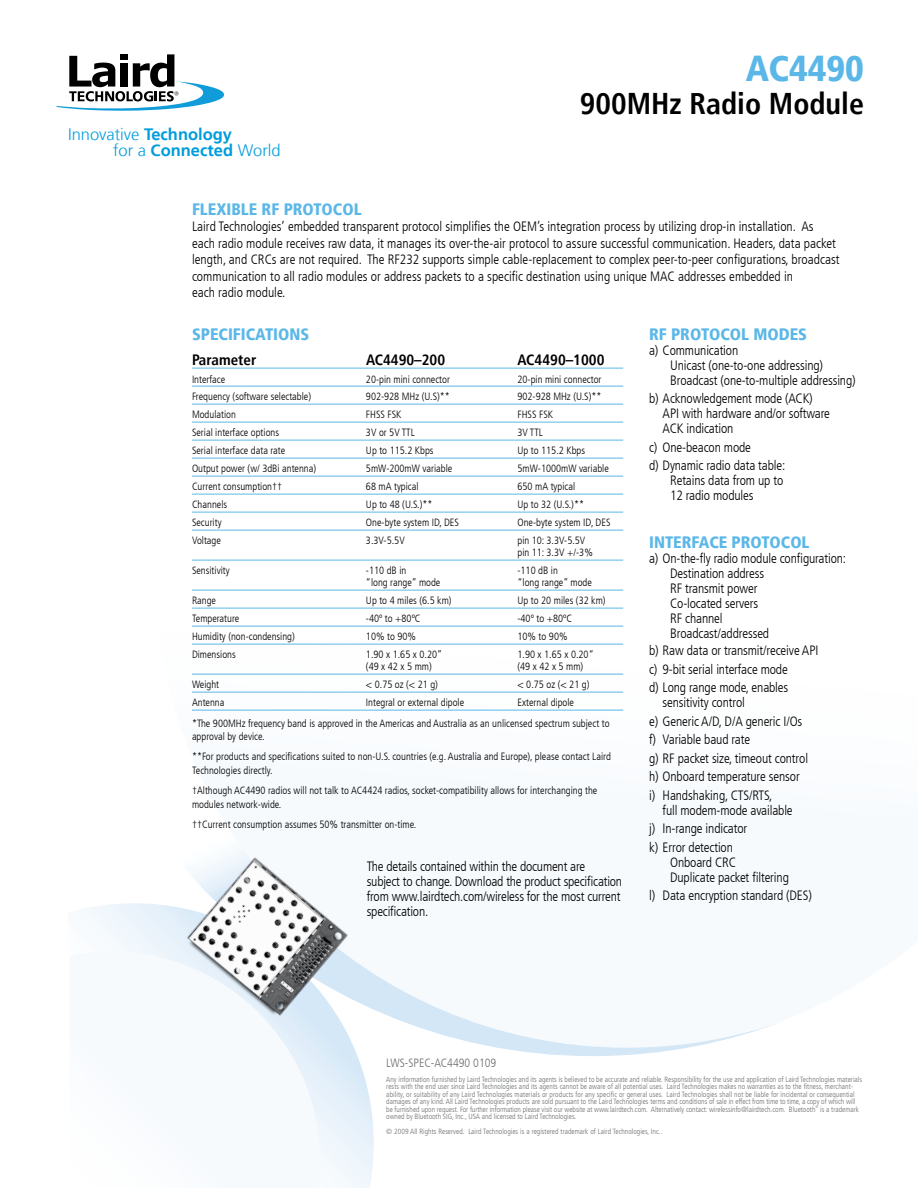
<style>
.page{position:relative;width:918px;height:1188px;background:#fff}
.page>*{position:absolute;margin:0;border:0;box-sizing:border-box;transform-origin:0 0}
.t1{font:900 condensed 36px "Frutiger LT";color:#5bb7e7}
.t2{font:700 condensed 30px "Frutiger LT";color:#000}
.t3{font:900 condensed 16.5px "Frutiger LT";color:#5bb7e7}
.t4{font:300 16.5px/16.5px "Frutiger LT";color:#009ddc}
.t5{font:700 condensed 15px "Frutiger LT";color:#000}
.t6{font:300 condensed 13.5px/15px "Frutiger LT";letter-spacing:-.01em;color:#000}
.t7{font:300 condensed 12px "Frutiger LT";color:#6d6f71}
.t8{font:300 condensed 10.5px/20.2px "Frutiger LT";color:#000}
.t9{font:300 condensed 7.5px/7.5px "Frutiger LT";color:#6d6f71}
.t10{font:300 condensed 3.45px "Frutiger LT";color:#6d6f71}
.s1{font-weight:700}
</style>
<div class="page">
<svg style="left:292px;top:1056px;width:82px;height:132px"></svg>
<svg style="left:86px;top:367px;width:691px;height:689px"></svg>
<svg style="left:56px;top:54px;width:168px;height:57px"></svg>
<img style="left:174px;top:846px;width:182px;height:180px">
<hr style="left:192px;top:368px;width:431px;height:1px;background:#5bb7e7">
<hr style="left:192px;top:386px;width:431px;height:1px;background:#5bb7e7">
<hr style="left:192px;top:404px;width:431px;height:1px;background:#5bb7e7">
<hr style="left:192px;top:422px;width:431px;height:1px;background:#5bb7e7">
<hr style="left:192px;top:440px;width:431px;height:1px;background:#5bb7e7">
<hr style="left:192px;top:458px;width:431px;height:1px;background:#5bb7e7">
<hr style="left:192px;top:476px;width:431px;height:1px;background:#5bb7e7">
<hr style="left:192px;top:494px;width:431px;height:1px;background:#5bb7e7">
<hr style="left:192px;top:512px;width:431px;height:1px;background:#5bb7e7">
<hr style="left:192px;top:530px;width:431px;height:1px;background:#5bb7e7">
<hr style="left:192px;top:560px;width:431px;height:1px;background:#5bb7e7">
<hr style="left:192px;top:590px;width:431px;height:1px;background:#5bb7e7">
<hr style="left:192px;top:608px;width:431px;height:1px;background:#5bb7e7">
<hr style="left:192px;top:626px;width:431px;height:1px;background:#5bb7e7">
<hr style="left:192px;top:644px;width:431px;height:1px;background:#5bb7e7">
<hr style="left:192px;top:674px;width:431px;height:1px;background:#5bb7e7">
<hr style="left:192px;top:692px;width:431px;height:1px;background:#5bb7e7">
<hr style="left:192px;top:710px;width:431px;height:1px;background:#5bb7e7">
<hr style="left:649px;top:551px;width:215px;height:1px;background:#fff">
<p class="t4" style="left:113px;top:126px;width:169px;text-indent:-45px">Innovative <span class="s1">Technology<br></span>for a <span class="s1">Connected</span> World</p>
<h1 class="t1" style="left:746px;top:47px;width:120px">AC4490</h1>
<h2 class="t2" style="left:580px;top:86px;width:286px">900MHz Radio Module</h2>
<p class="t3" style="left:192px;top:199px;width:171px">FLEXIBLE RF PROTOCOL</p>
<p class="t6" style="left:192px;top:219px;width:649px;line-height:16.5px">Laird Technologies’ embedded transparent protocol simplifies the OEM’s integration process by utilizing drop-in installation. As each radio module receives raw data, it manages its over-the-air protocol to assure successful communication. Headers, data packet length, and CRCs are not required. The RF232 supports simple cable-replacement to complex peer-to-peer configurations, broadcast communication to all radio modules or address packets to a specific destination using unique MAC addresses embedded in<br>each radio module.</p>
<p class="t3" style="left:192px;top:324px;width:119px">SPECIFICATIONS</p>
<p class="t5" style="left:192px;top:350px;width:66px">Parameter</p>
<p class="t5" style="left:366px;top:350px;width:81px">AC4490–200</p>
<p class="t5" style="left:518px;top:350px;width:89px">AC4490–1000</p>
<p class="t8" style="left:192px;top:369px;width:35px">Interface</p>
<p class="t8" style="left:366px;top:369px;width:85px">20-pin mini connector</p>
<p class="t8" style="left:518px;top:369px;width:85px">20-pin mini connector</p>
<p class="t8" style="left:192px;top:387px;width:121px">Frequency (software selectable)</p>
<p class="t8" style="left:366px;top:387px;width:86px">902-928 MHz (U.S)**</p>
<p class="t8" style="left:518px;top:387px;width:86px">902-928 MHz (U.S)**</p>
<p class="t8" style="left:192px;top:405px;width:45px">Modulation</p>
<p class="t8" style="left:366px;top:405px;width:37px">FHSS FSK</p>
<p class="t8" style="left:518px;top:405px;width:37px">FHSS FSK</p>
<p class="t8" style="left:192px;top:423px;width:89px">Serial interface options</p>
<p class="t8" style="left:366px;top:423px;width:50px">3V or 5V TTL</p>
<p class="t8" style="left:518px;top:423px;width:27px">3V TTL</p>
<p class="t8" style="left:192px;top:441px;width:95px">Serial interface data rate</p>
<p class="t8" style="left:366px;top:441px;width:69px">Up to 115.2 Kbps</p>
<p class="t8" style="left:518px;top:441px;width:69px">Up to 115.2 Kbps</p>
<p class="t8" style="left:192px;top:459px;width:126px">Output power (w/ 3dBi antenna)</p>
<p class="t8" style="left:366px;top:459px;width:88px">5mW-200mW variable</p>
<p class="t8" style="left:518px;top:459px;width:93px">5mW-1000mW variable</p>
<p class="t8" style="left:192px;top:477px;width:92px">Current consumption††</p>
<p class="t8" style="left:366px;top:477px;width:54px">68 mA typical</p>
<p class="t8" style="left:518px;top:477px;width:59px">650 mA typical</p>
<p class="t8" style="left:192px;top:495px;width:37px">Channels</p>
<p class="t8" style="left:366px;top:495px;width:68px">Up to 48 (U.S.)**</p>
<p class="t8" style="left:518px;top:495px;width:68px">Up to 32 (U.S.)**</p>
<p class="t8" style="left:192px;top:513px;width:31px">Security</p>
<p class="t8" style="left:366px;top:513px;width:95px">One-byte system ID, DES</p>
<p class="t8" style="left:518px;top:513px;width:95px">One-byte system ID, DES</p>
<p class="t8" style="left:192px;top:531px;width:30px">Voltage</p>
<p class="t8" style="left:366px;top:531px;width:40px">3.3V-5.5V</p>
<p class="t8" style="left:518px;top:535px;width:77px;line-height:12px">pin 10: 3.3V-5.5V pin 11: 3.3V +/-3%</p>
<p class="t8" style="left:192px;top:561px;width:39px">Sensitivity</p>
<p class="t8" style="left:366px;top:561px;width:42px">-110 dB in</p>
<p class="t8" style="left:518px;top:561px;width:42px">-110 dB in</p>
<p class="t8" style="left:366px;top:573px;width:76px">“long range” mode</p>
<p class="t8" style="left:518px;top:573px;width:76px">“long range” mode</p>
<p class="t8" style="left:192px;top:591px;width:26px">Range</p>
<p class="t8" style="left:366px;top:591px;width:87px">Up to 4 miles (6.5 km)</p>
<p class="t8" style="left:518px;top:591px;width:90px">Up to 20 miles (32 km)</p>
<p class="t8" style="left:192px;top:609px;width:49px">Temperature</p>
<p class="t8" style="left:366px;top:609px;width:56px">-40º to +80ºC</p>
<p class="t8" style="left:518px;top:609px;width:56px">-40º to +80ºC</p>
<p class="t8" style="left:192px;top:627px;width:104px">Humidity (non-condensing)</p>
<p class="t8" style="left:366px;top:627px;width:52px">10% to 90%</p>
<p class="t8" style="left:518px;top:627px;width:52px">10% to 90%</p>
<p class="t8" style="left:192px;top:645px;width:45px">Dimensions</p>
<p class="t8" style="left:366px;top:645px;width:78px">1.90 x 1.65 x 0.20”</p>
<p class="t8" style="left:518px;top:645px;width:78px">1.90 x 1.65 x 0.20“</p>
<p class="t8" style="left:366px;top:657px;width:67px">(49 x 42 x 5 mm)</p>
<p class="t8" style="left:518px;top:657px;width:67px">(49 x 42 x 5 mm)</p>
<p class="t8" style="left:192px;top:675px;width:29px">Weight</p>
<p class="t8" style="left:366px;top:675px;width:73px">&lt; 0.75 oz (&lt; 21 g)</p>
<p class="t8" style="left:518px;top:675px;width:73px">&lt; 0.75 oz (&lt; 21 g)</p>
<p class="t8" style="left:192px;top:693px;width:34px">Antenna</p>
<p class="t8" style="left:366px;top:693px;width:100px">Integral or external dipole</p>
<p class="t8" style="left:192px;top:693px;width:419px;text-indent:326px">External dipole<br>*The 900MHz frequency band is approved in the Americas and Australia as an unlicensed spectrum subject to</p>
<p class="t8" style="left:192px;top:727px;width:420px">approval by device.<br>**For products and specifications suited to non-U.S. countries (e.g. Australia and Europe), please contact Laird</p>
<p class="t8" style="left:192px;top:760px;width:407px">Technologies directly.<br>†Although AC4490 radios will not talk to AC4424 radios, socket-compatibility allows for interchanging the</p>
<p class="t8" style="left:192px;top:794px;width:226px">modules network-wide.<br>††Current consumption assumes 50% transmitter on-time.</p>
<p class="t6" style="left:367px;top:859px;width:257px">The details contained within the document are<br>subject to change. Download the product specification from www.lairdtech.com/wireless for the most current specification.</p>
<p class="t3" style="left:649px;top:324px;width:160px">RF PROTOCOL MODES</p>
<p class="t6" style="left:670px;top:343px;width:187px;text-indent:-21px">a) Communication<br>Unicast (one-to-one addressing)<br>Broadcast (one-to-multiple addressing)</p>
<p class="t6" style="left:663px;top:391px;width:169px;text-indent:-14px">b) Acknowledgement mode (ACK)<br>API with hardware and/or software<br>ACK indication</p>
<p class="t6" style="left:649px;top:438px;width:138px;line-height:18.5px">c) One-beacon mode<br>d) Dynamic radio data table:</p>
<p class="t6" style="left:670px;top:473px;width:115px">Retains data from up to<br>12 radio modules</p>
<p class="t3" style="left:649px;top:532px;width:162px">INTERFACE PROTOCOL</p>
<p class="t6" style="left:670px;top:551px;width:178px;text-indent:-21px">a) On-the-fly radio module configuration:<br>Destination address<br>RF transmit power<br>Co-located servers<br>RF channel<br>Broadcast/addressed</p>
<p class="t6" style="left:649px;top:642px;width:171px;line-height:18.5px">b) Raw data or transmit/receive API c) 9-bit serial interface mode<br>d) Long range mode, enables</p>
<p class="t6" style="left:649px;top:694px;width:160px;line-height:18.5px;text-indent:14px">sensitivity control<br>e) Generic A/D, D/A generic I/Os f) Variable baud rate<br>g) RF packet size, timeout control h) Onboard temperature sensor i) Handshaking, CTS/RTS,</p>
<p class="t6" style="left:649px;top:801px;width:145px;line-height:18.5px;text-indent:14px">full modem-mode available j) In-range indicator<br>k) Error detection</p>
<p class="t6" style="left:670px;top:855px;width:120px">Onboard CRC<br>Duplicate packet filtering</p>
<p class="t6" style="left:649px;top:888px;width:164px">l) Data encryption standard (DES)</p>
<p class="t7" style="left:386px;top:1056px;width:111px">LWS-SPEC-AC4490 0109</p>
<p class="t9" style="left:386px;top:1075px;width:477px">Any information furnished by Laird Technologies and its agents is believed to be accurate and reliable. Responsibility for the use and application of Laird Technologies materials rests with the end user since Laird Technologies and its agents cannot be aware of all potential uses. Laird Technologies makes no warranties as to the fitness, merchant&shy;ability, or suitability of any Laird Technologies materials or products for any specific or general uses. Laird Technologies shall not be liable for incidental or consequential damages of any kind. All Laird Technologies products are sold pursuant to the Laird Technologies terms and conditions of sale in effect from time to time, a copy of which will be furnished upon request. For further information please visit our website at www.lairdtech.com. Alternatively contact: wirelessinfo@lairdtech.com. Bluetooth</p>
<p class="t10" style="left:815px;top:1105px;width:4px">®</p>
<p class="t9" style="left:820px;top:1105px;width:40px">is a trademark</p>
<p class="t9" style="left:386px;top:1109px;width:278px;line-height:15px">owned by Bluetooth SIG, Inc., USA and licensed to Laird Technologies.<br>© 2009 All Rights Reserved. Laird Technologies is a registered trademark of Laird Technologies, Inc..</p>
</div>
